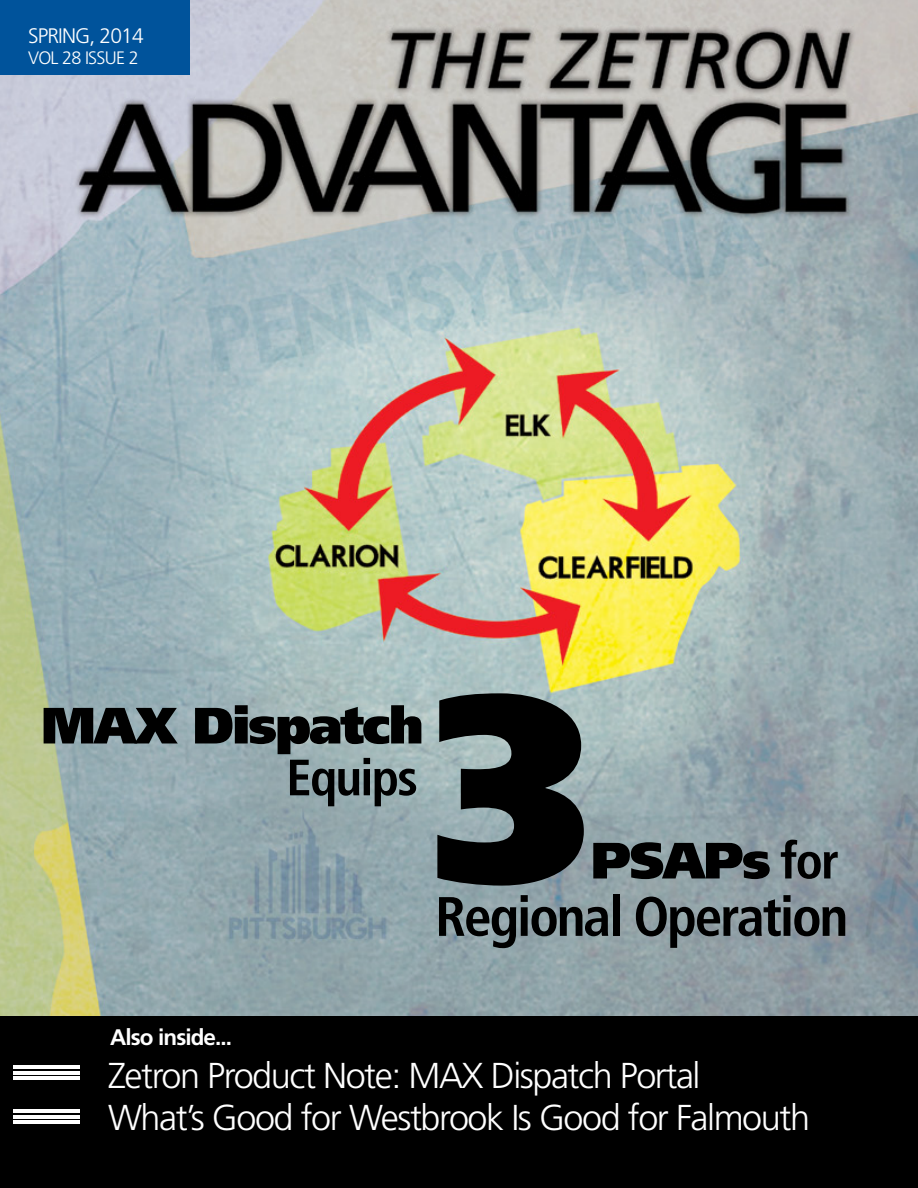
<style>
.page{position:relative;width:918px;height:1188px;background:#fff}
.page>*{position:absolute;margin:0;border:0;box-sizing:border-box;transform-origin:0 0}
.t1{font:700 condensed 55.5px "Frutiger LT Std";letter-spacing:-.04em;color:#000}
.t2{font:900 51px "Frutiger LT Std";letter-spacing:-.035em;color:#000}
.t3{font:700 condensed 51px "Frutiger LT Std";letter-spacing:-.035em;color:#000}
.t4{font:300 36px/42px "Frutiger LT Std";letter-spacing:-.04em;color:#fff}
.t5{font:700 22.5px "Frutiger LT Std";letter-spacing:-.04em;color:#fff}
.t6{font:300 21px "Frutiger LT Std";letter-spacing:-.04em;color:#fff}
.t7{font:300 18px "Frutiger LT Std";letter-spacing:-.04em;color:#fff}
.s1{font-weight:700;font-stretch:condensed}
</style>
<div class="page">
<img style="left:0;top:0;width:918px;height:1016px">
<div style="left:0;top:1016px;width:918px;height:172px;background:#000"></div>
<div style="left:0;top:0;width:190px;height:75px;background:#00539b"></div>
<hr style="left:14px;top:1066px;width:66px;height:3px;background:#fff">
<hr style="left:14px;top:1071px;width:66px;height:3px;background:#fff">
<hr style="left:14px;top:1076px;width:66px;height:4px;background:#fff">
<hr style="left:14px;top:1110px;width:66px;height:3px;background:#fff">
<hr style="left:14px;top:1115px;width:66px;height:3px;background:#fff">
<hr style="left:14px;top:1120px;width:66px;height:4px;background:#fff">
<svg style="left:437px;top:693px;width:147px;height:193px;background:#32393a"></svg>
<p class="t6" style="left:28px;top:24px;width:117px">SPRING, 2014</p>
<p class="t7" style="left:28px;top:47px;width:112px">VOL 28 ISSUE 2</p>
<h2 class="t2" style="left:41px;top:694px;width:384px">MAX Dispatch</h2>
<p class="t5" style="left:110px;top:1024px;width:124px">Also inside...</p>
<h2 class="t3" style="left:286px;top:747px;width:133px">Equips</h2>
<h2 class="t2" style="left:591px;top:829px;width:250px">PSAPs <span class="s1">for</span></h2>
<h1 class="t1" style="left:435px;top:884px;width:415px">Regional Operation</h1>
<p class="t4" style="left:108px;top:1055px;width:704px">Zetron Product Note: MAX Dispatch Portal<br>What’s Good for Westbrook Is Good for Falmouth</p>
</div>
